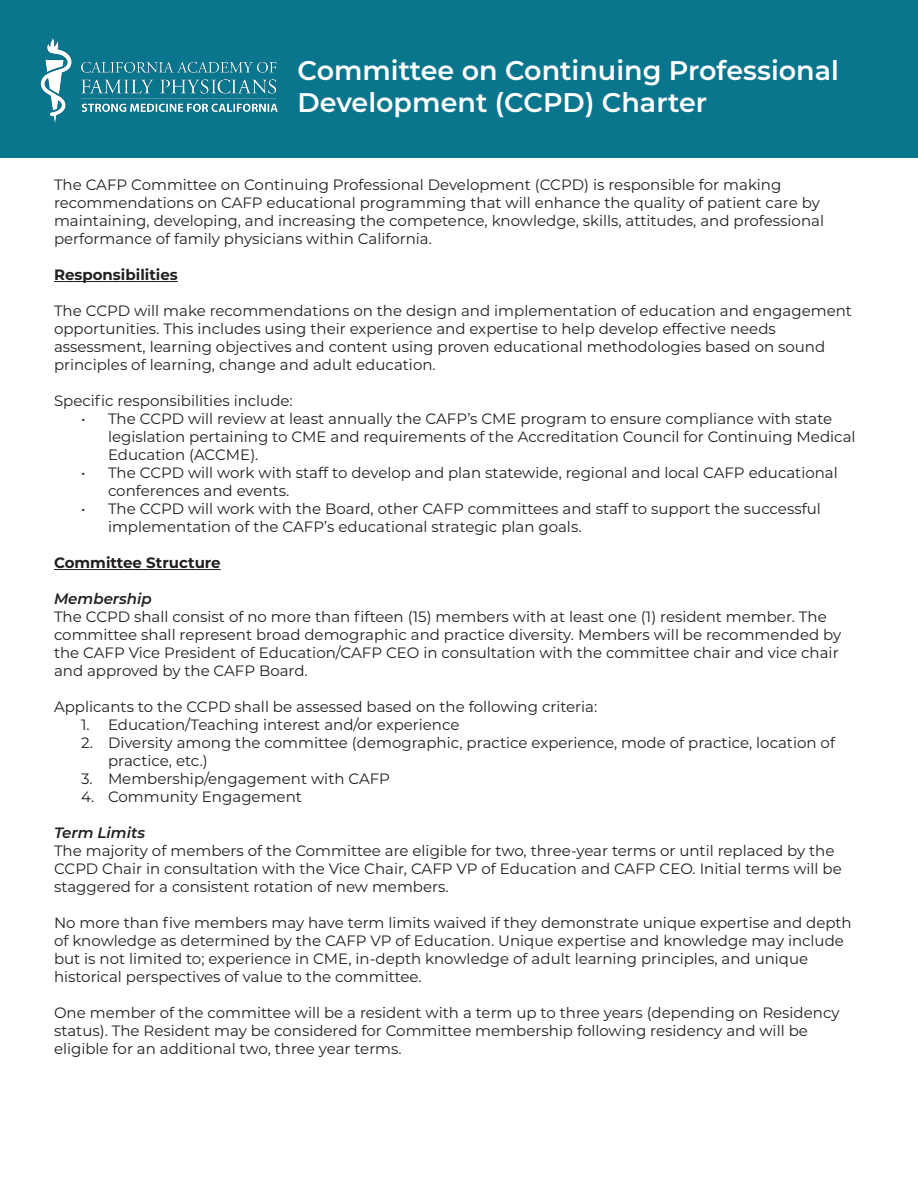
<style>
.page{position:relative;width:918px;height:1188px;background:#fff}
.page>*{position:absolute;margin:0;border:0;box-sizing:border-box;transform-origin:0 0}
.t1{font:600 27px/31.5px "Montserrat";color:#fff}
.t2{font:15px/18px "Montserrat";color:#231f20}
.t3{font:700 15px "Montserrat";color:#231f20}
.t4{font:italic 600 15px "Montserrat";color:#231f20}
</style>
<div class="page">
<div style="left:0;top:0;width:918px;height:158px;background:#0a768e"></div>
<hr style="left:54px;top:281px;width:124px;height:1px;background:#231f20">
<hr style="left:54px;top:569px;width:167px;height:1px;background:#231f20">
<img style="left:40px;top:38px;width:238px;height:86px">
<p class="t1" style="left:298px;top:54px;width:543px">Committee on Continuing Professional<br>Development (CCPD) Charter</p>
<p class="t2" style="left:54px;top:175px;width:772px">The CAFP Committee on Continuing Professional Development (CCPD) is responsible for making recommendations on CAFP educational programming that will enhance the quality of patient care by maintaining, developing, and increasing the competence, knowledge, skills, attitudes, and professional performance of family physicians within California.</p>
<p class="t3" style="left:54px;top:264px;width:125px">Responsibilities</p>
<p class="t2" style="left:54px;top:301px;width:800px">The CCPD will make recommendations on the design and implementation of education and engagement opportunities. This includes using their experience and expertise to help develop effective needs assessment, learning objectives and content using proven educational methodologies based on sound principles of learning, change and adult education.</p>
<p class="t2" style="left:54px;top:391px;width:240px">Specific responsibilities include:</p>
<p class="t2" style="left:108px;top:409px;width:749px;text-indent:-27px">• The CCPD will review at least annually the CAFP’s CME program to ensure compliance with state legislation pertaining to CME and requirements of the Accreditation Council for Continuing Medical<br>Education (ACCME).</p>
<p class="t2" style="left:108px;top:463px;width:731px;text-indent:-27px">• The CCPD will work with staff to develop and plan statewide, regional and local CAFP educational conferences and events.</p>
<p class="t2" style="left:108px;top:499px;width:714px;text-indent:-27px">• The CCPD will work with the Board, other CAFP committees and staff to support the successful implementation of the CAFP’s educational strategic plan goals.</p>
<p class="t3" style="left:54px;top:552px;width:168px">Committee Structure</p>
<p class="t4" style="left:54px;top:588px;width:99px">Membership</p>
<p class="t2" style="left:54px;top:607px;width:789px">The CCPD shall consist of no more than fifteen (15) members with at least one (1) resident member. The committee shall represent broad demographic and practice diversity. Members will be recommended by the CAFP Vice President of Education/CAFP CEO in consultation with the committee chair and vice chair and approved by the CAFP Board.</p>
<p class="t2" style="left:54px;top:697px;width:545px">Applicants to the CCPD shall be assessed based on the following criteria:</p>
<p class="t2" style="left:81px;top:715px;width:380px">1. Education/Teaching interest and/or experience</p>
<p class="t2" style="left:108px;top:733px;width:729px;text-indent:-27px">2. Diversity among the committee (demographic, practice experience, mode of practice, location of practice, etc.)</p>
<p class="t2" style="left:81px;top:769px;width:311px">3. Membership/engagement with CAFP</p>
<p class="t2" style="left:81px;top:787px;width:222px">4. Community Engagement</p>
<p class="t4" style="left:54px;top:822px;width:93px">Term Limits</p>
<p class="t2" style="left:54px;top:841px;width:789px">The majority of members of the Committee are eligible for two, three-year terms or until replaced by the<br>CCPD Chair in consultation with the Vice Chair, CAFP VP of Education and CAFP CEO. Initial terms will be staggered for a consistent rotation of new members.</p>
<p class="t2" style="left:54px;top:913px;width:799px">No more than five members may have term limits waived if they demonstrate unique expertise and depth of knowledge as determined by the CAFP VP of Education. Unique expertise and knowledge may include but is not limited to; experience in CME, in-depth knowledge of adult learning principles, and unique historical perspectives of value to the committee.</p>
<p class="t2" style="left:54px;top:1003px;width:787px">One member of the committee will be a resident with a term up to three years (depending on Residency status). The Resident may be considered for Committee membership following residency and will be eligible for an additional two, three year terms.</p>
</div>
